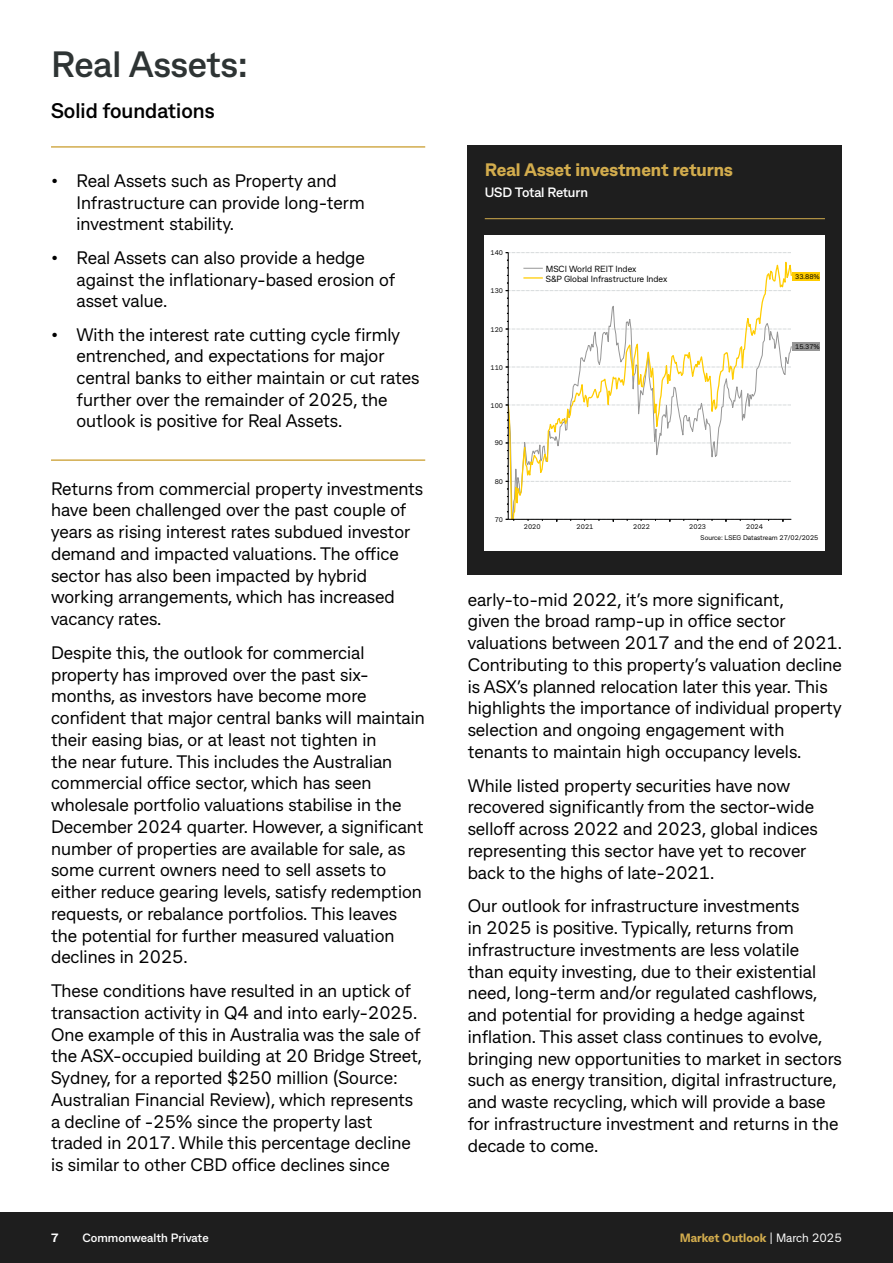
<style>
.page{position:relative;width:893px;height:1263px;background:#fff}
.page>*{position:absolute;margin:0;border:0;box-sizing:border-box;transform-origin:0 0}
.t1{font:700 36.3px "CBA Beacon Sans";color:#2e3434}
.H3_-_Sub{font:700 21px "CBA Beacon Sans";color:#000}
.H3_-_Sub-2{font:18px/21.8px "CBA Beacon Sans";color:#000}
.t2{font:800 18px "CBA Beacon Sans";color:#d2ac4d}
.H5_-_Sub{font:700 13.5px "CBA Beacon Sans";letter-spacing:-.015em;color:#fff}
.t3{font:800 12px "CBA Beacon Sans";color:#d2ac4d}
.t4{font:700 12px "CBA Beacon Sans";color:#fff}
.t5{font:800 12px "CBA Beacon Sans";color:#fff}
.t6{font:8.85px/9.8px "CBA Beacon Sans";color:#000}
.t7{font:6.75px "CBA Beacon Sans";color:#000}
.s1{font-weight:400;color:#fff}
</style>
<div class="page">
<hr style="left:51px;top:146px;width:374px;height:2px;background:#d2ac4d">
<hr style="left:51px;top:459px;width:374px;height:2px;background:#d2ac4d">
<div style="left:468px;top:146px;width:374px;height:429px;background:#1e1e1e"></div>
<hr style="left:485px;top:218px;width:340px;height:1px;background:#d2ac4d">
<div style="left:485px;top:236px;width:340px;height:315px;background:#fff"></div>
<svg style="left:509px;top:261px;width:282px;height:258px"></svg>
<hr style="left:508px;top:253px;width:1px;height:266px;background:#000">
<svg style="left:506px;top:519px;width:285px;height:3px"></svg>
<svg style="left:506px;top:481px;width:285px;height:1px"></svg>
<svg style="left:506px;top:443px;width:285px;height:1px"></svg>
<svg style="left:506px;top:405px;width:285px;height:1px"></svg>
<svg style="left:506px;top:367px;width:285px;height:1px"></svg>
<svg style="left:506px;top:329px;width:285px;height:1px"></svg>
<svg style="left:506px;top:290px;width:285px;height:1px"></svg>
<svg style="left:506px;top:252px;width:285px;height:1px"></svg>
<div style="left:792px;top:342px;width:28px;height:9px;background:#969696"></div>
<div style="left:792px;top:272px;width:28px;height:9px;background:#fc0"></div>
<svg style="left:523px;top:268px;width:20px;height:1px"></svg>
<hr style="left:523px;top:277px;width:20px;height:2px;background:#fc0">
<div style="left:0;top:1212px;width:893px;height:51px;background:#1e1e1e"></div>
<h2 class="t1" style="left:51px;top:40px;width:199px">Real Assets:</h2>
<h3 class="H3_-_Sub" style="left:51px;top:96px;width:165px">Solid foundations</h3>
<p class="H3_-_Sub-2" style="left:77px;top:169px;width:290px;text-indent:-26px">• Real Assets such as Property and<br>Infrastructure can provide long-term investment stability.</p>
<p class="H3_-_Sub-2" style="left:77px;top:246px;width:320px;text-indent:-26px">• Real Assets can also provide a hedge against the inflationary-based erosion of asset value.</p>
<p class="H3_-_Sub-2" style="left:77px;top:323px;width:344px;text-indent:-26px">• With the interest rate cutting cycle firmly entrenched, and expectations for major central banks to either maintain or cut rates further over the remainder of 2025, the outlook is positive for Real Assets.</p>
<h3 class="H3_-_Sub-2" style="left:51px;top:477px;width:374px">Returns from commercial property investments have been challenged over the past couple of years as rising interest rates subdued investor demand and impacted valuations. The office sector has also been impacted by hybrid working arrangements, which has increased vacancy rates.</h3>
<p class="H3_-_Sub-2" style="left:51px;top:641px;width:375px">Despite this, the outlook for commercial property has improved over the past six&shy;months, as investors have become more confident that major central banks will maintain their easing bias, or at least not tighten in<br>the near future. This includes the Australian commercial office sector, which has seen wholesale portfolio valuations stabilise in the December 2024 quarter. However, a significant number of properties are available for sale, as some current owners need to sell assets to either reduce gearing levels, satisfy redemption requests, or rebalance portfolios. This leaves the potential for further measured valuation declines in 2025.</p>
<p class="H3_-_Sub-2" style="left:51px;top:979px;width:373px">These conditions have resulted in an uptick of transaction activity in Q4 and into early-2025.<br>One example of this in Australia was the sale of the ASX-occupied building at 20 Bridge Street, Sydney, for a reported $250 million (Source:<br>Australian Financial Review), which represents a decline of -25% since the property last traded in 2017. While this percentage decline is similar to other CBD office declines since</p>
<h4 class="t2" style="left:485px;top:157px;width:250px">Real Asset investment returns</h4>
<h5 class="H5_-_Sub" style="left:485px;top:184px;width:105px">USD Total Return</h5>
<p class="t7" style="left:490px;top:248px;width:14px">140</p>
<p class="t7" style="left:490px;top:286px;width:14px">130</p>
<p class="t7" style="left:490px;top:325px;width:14px">120</p>
<p class="t7" style="left:490px;top:363px;width:14px">110</p>
<p class="t7" style="left:490px;top:401px;width:14px">100</p>
<p class="t7" style="left:495px;top:439px;width:10px">90</p>
<p class="t7" style="left:495px;top:477px;width:10px">80</p>
<p class="t7" style="left:495px;top:515px;width:10px">70</p>
<p class="t6" style="left:546px;top:264px;width:123px">MSCI World REIT Index<br>S&amp;P Global Infrastructure Index</p>
<p class="t7" style="left:795px;top:272px;width:26px">33.88%</p>
<p class="t7" style="left:795px;top:342px;width:26px">15.37%</p>
<p class="t7" style="left:524px;top:523px;width:18px">2020</p>
<p class="t7" style="left:577px;top:523px;width:18px">2021</p>
<p class="t7" style="left:633px;top:523px;width:18px">2022</p>
<p class="t7" style="left:689px;top:523px;width:18px">2023</p>
<p class="t7" style="left:746px;top:523px;width:18px">2024</p>
<p class="t7" style="left:701px;top:533px;width:119px">Source: LSEG Datastream 27/02/2025</p>
<p class="H3_-_Sub-2" style="left:468px;top:588px;width:376px">early-to-mid 2022, it’s more significant,<br>given the broad ramp-up in office sector valuations between 2017 and the end of 2021.<br>Contributing to this property’s valuation decline is ASX’s planned relocation later this year. This highlights the importance of individual property selection and ongoing engagement with tenants to maintain high occupancy levels.</p>
<p class="H3_-_Sub-2" style="left:468px;top:774px;width:351px">While listed property securities have now recovered significantly from the sector-wide selloff across 2022 and 2023, global indices representing this sector have yet to recover back to the highs of late-2021.</p>
<p class="H3_-_Sub-2" style="left:468px;top:894px;width:375px">Our outlook for infrastructure investments<br>in 2025 is positive. Typically, returns from infrastructure investments are less volatile<br>than equity investing, due to their existential need, long-term and/or regulated cashflows, and potential for providing a hedge against inflation. This asset class continues to evolve, bringing new opportunities to market in sectors such as energy transition, digital infrastructure, and waste recycling, which will provide a base for infrastructure investment and returns in the decade to come.</p>
<p class="t5" style="left:51px;top:1229px;width:9px">7</p>
<p class="t4" style="left:83px;top:1229px;width:128px">Commonwealth Private</p>
<p class="t3" style="left:680px;top:1229px;width:164px">Market Outlook <span class="s1">| March 2025</span></p>
</div>
